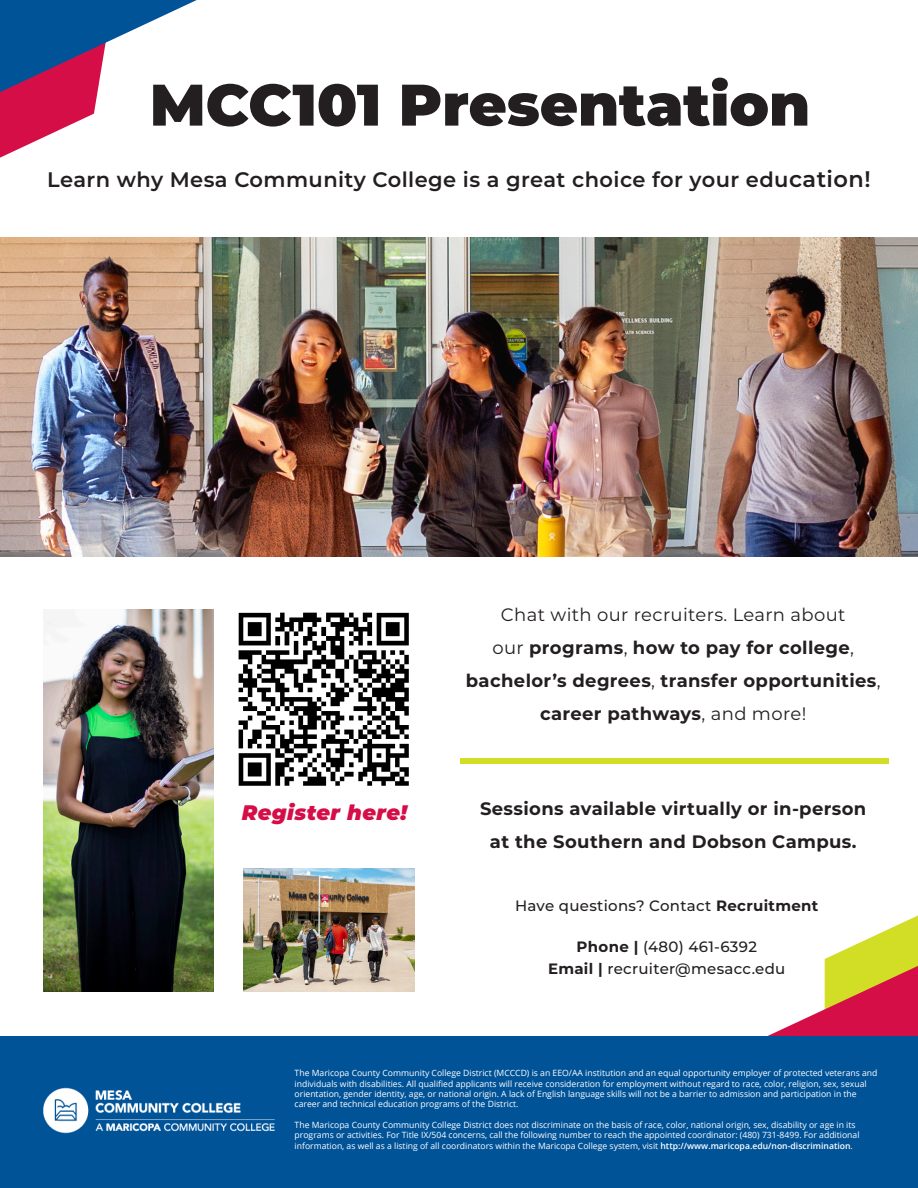
<style>
.page{position:relative;width:918px;height:1188px;background:#fff}
.page>*{position:absolute;margin:0;border:0;box-sizing:border-box;transform-origin:0 0}
.H2{font:900 58.5px "Montserrat";color:#231f20}
.t1{font:600 21px "Montserrat";letter-spacing:.02em;color:#231f20}
.t2{font:italic 900 21px "Montserrat";letter-spacing:.02em;color:#d50e48}
.t3{font:700 18px/33px "Montserrat";letter-spacing:.02em;color:#231f20;text-align:center}
.t4{font:500 15px "Montserrat";letter-spacing:.02em;color:#231f20}
.t5{font:8.7px/10.4px "Open Sans";color:#fff}
.s1{font-size:22.5px}
.s2{font-weight:400}
.s3{font-weight:700}
.s4{font-weight:600}
</style>
<div class="page">
<img style="left:0;top:237px;width:918px;height:319px">
<svg style="left:768px;top:915px;width:150px;height:121px"></svg>
<div style="left:0;top:1036px;width:918px;height:152px;background:#015398"></div>
<img style="left:43px;top:1087px;width:232px;height:47px">
<img style="left:44px;top:609px;width:169px;height:382px">
<img style="left:244px;top:868px;width:170px;height:123px">
<img style="left:238px;top:612px;width:171px;height:174px">
<div style="left:460px;top:759px;width:428px;height:5px;background:#d2dd25"></div>
<svg style="left:0;top:0;width:197px;height:158px"></svg>
<p class="H2" style="left:150px;top:61px;width:662px">MCC101 Presentation</p>
<p class="t1" style="left:47px;top:165px;width:825px">Learn why Mesa Community College is a great choice for your edu<span class="s1">cation!</span></p>
<p class="t2" style="left:242px;top:797px;width:167px">Register here!</p>
<p class="t3" style="left:466px;top:597px;width:416px"><span class="s2">Chat with our recruiters. Learn about<br>our</span> programs<span class="s2">,</span> how to pay for college<span class="s2">, </span>bachelor’s degrees<span class="s2">,</span> transfer opportunities<span class="s2">, </span>career pathways<span class="s2">, and more!</span></p>
<p class="t3" style="left:480px;top:791px;width:388px">Sessions available virtually or in-person at the Southern and Dobson Campus.</p>
<p class="t4" style="left:515px;top:895px;width:305px">Have questions? Contact <span class="s3">Recruitment</span></p>
<p class="t4" style="left:577px;top:936px;width:182px"><span class="s3">Phone |</span> (480) 461-6392</p>
<p class="t4" style="left:548px;top:958px;width:239px"><span class="s3">Email |</span> recruiter@mesacc.edu</p>
<p class="t5" style="left:295px;top:1068px;width:584px">The Maricopa County Community College District (MCCCD) is an EEO/AA institution and an equal opportunity employer of protected veterans and individuals with disabilities. All qualified applicants will receive consideration for employment without regard to race, color, religion, sex, sexual orientation, gender identity, age, or national origin. A lack of English language skills will not be a barrier to admission and participation in the career and technical education programs of the District.</p>
<p class="t5" style="left:295px;top:1120px;width:566px">The Maricopa County Community College District does not discriminate on the basis of race, color, national origin, sex, disability or age in its programs or activities. For Title IX/504 concerns, call the following number to reach the appointed coordinator: (480) 731-8499. For additional information, as well as a listing of all coordinators within the Maricopa College system, visit <span class="s4">http://www.maricopa.edu/non-discrimination</span>.</p>
</div>
